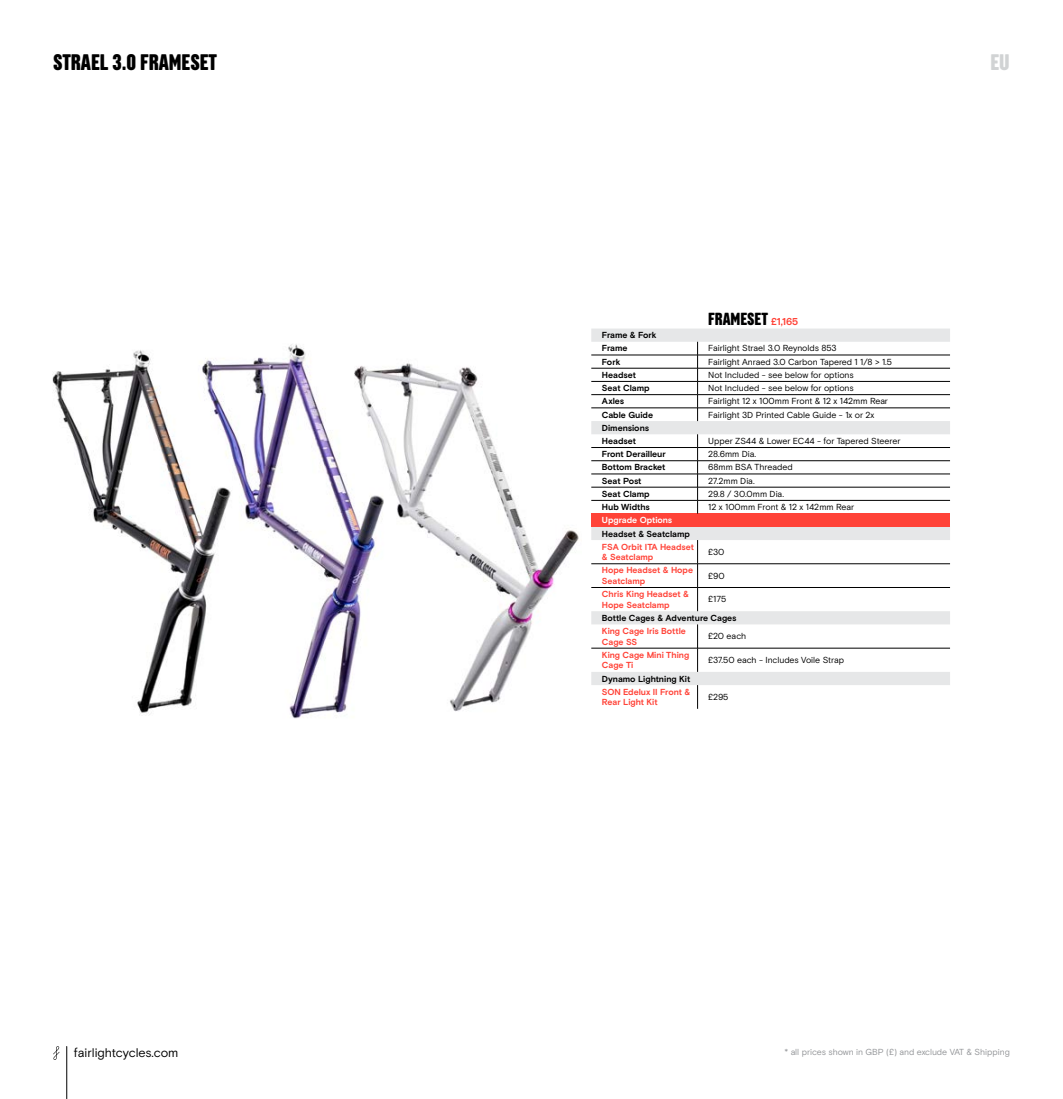
<style>
.page{position:relative;width:1063px;height:1099px;background:#fff}
.page>*{position:absolute;margin:0;border:0;box-sizing:border-box;transform-origin:0 0}
.t1{font:700 22.5px "Fairlight";color:#000}
.t2{font:700 22.5px "Fairlight";color:#d1d3d4}
.t3{font:700 17.5px "Fairlight";color:#000}
.t4{font:12.5px "Basis Grotesque";color:#000}
.t5{font:8.75px "Basis Grotesque";color:#000}
.t6{font:700 8.75px/13.2px "Basis Grotesque";letter-spacing:-.005em;color:#000}
.t7{font:700 8.75px/10.5px "Basis Grotesque";letter-spacing:-.005em;color:#ff4338}
.t8{font:8.75px "Basis Grotesque";letter-spacing:-.01em;color:#939598}
.t9{font:700 8.75px "Basis Grotesque";color:#fff}
.s1{font-family:"Basis Grotesque";font-size:10px;color:#ff4338}
</style>
<div class="page">
<svg style="left:53px;top:1046px;width:7px;height:13px"></svg>
<hr style="left:66px;top:1046px;width:1px;height:52px;background:#000">
<svg style="left:591px;top:328px;width:359px;height:357px"></svg>
<div style="left:591px;top:513px;width:359px;height:14px;background:#ff4338"></div>
<hr style="left:591px;top:355px;width:107px;height:1px;background:#000">
<hr style="left:698px;top:355px;width:252px;height:1px;background:#000">
<hr style="left:591px;top:368px;width:107px;height:1px;background:#000">
<hr style="left:698px;top:368px;width:252px;height:1px;background:#000">
<hr style="left:591px;top:381px;width:107px;height:1px;background:#000">
<hr style="left:698px;top:381px;width:252px;height:1px;background:#000">
<hr style="left:591px;top:394px;width:107px;height:1px;background:#000">
<hr style="left:698px;top:394px;width:252px;height:1px;background:#000">
<hr style="left:591px;top:407px;width:107px;height:1px;background:#000">
<hr style="left:698px;top:407px;width:252px;height:1px;background:#000">
<svg style="left:697px;top:342px;width:1px;height:79px"></svg>
<hr style="left:591px;top:447px;width:107px;height:1px;background:#000">
<hr style="left:698px;top:447px;width:252px;height:1px;background:#000">
<hr style="left:591px;top:460px;width:107px;height:1px;background:#000">
<hr style="left:698px;top:460px;width:252px;height:1px;background:#000">
<hr style="left:591px;top:473px;width:107px;height:1px;background:#000">
<hr style="left:698px;top:473px;width:252px;height:1px;background:#000">
<hr style="left:591px;top:487px;width:107px;height:1px;background:#000">
<hr style="left:698px;top:487px;width:252px;height:1px;background:#000">
<hr style="left:591px;top:500px;width:107px;height:1px;background:#000">
<hr style="left:698px;top:500px;width:252px;height:1px;background:#000">
<svg style="left:697px;top:434px;width:1px;height:79px"></svg>
<svg style="left:697px;top:540px;width:1px;height:71px"></svg>
<svg style="left:697px;top:624px;width:1px;height:48px"></svg>
<hr style="left:591px;top:563px;width:107px;height:1px;background:#000">
<hr style="left:698px;top:563px;width:252px;height:1px;background:#000">
<hr style="left:591px;top:587px;width:107px;height:1px;background:#000">
<hr style="left:698px;top:587px;width:252px;height:1px;background:#000">
<hr style="left:591px;top:648px;width:107px;height:1px;background:#000">
<hr style="left:698px;top:648px;width:252px;height:1px;background:#000">
<svg style="left:697px;top:685px;width:1px;height:23px"></svg>
<img style="left:386px;top:363px;width:193px;height:349px">
<img style="left:232px;top:344px;width:154px;height:375px">
<img style="left:52px;top:350px;width:180px;height:365px">
<h1 class="t1" style="left:53px;top:54px;width:165px">STRAEL 3.0 FRAMESET</h1>
<h3 class="t4" style="left:74px;top:1045px;width:106px">fairlightcycles.com</h3>
<h1 class="t2" style="left:990px;top:54px;width:21px">EU</h1>
<p class="t6" style="left:602px;top:328px;width:56px">Frame &amp; Fork<br>Frame</p>
<h2 class="t3" style="left:708px;top:312px;width:92px">FRAMESET <span class="s1">£1,165</span></h2>
<p class="t5" style="left:708px;top:343px;width:130px">Fairlight Strael 3.0 Reynolds 853</p>
<p class="t6" style="left:602px;top:355px;width:20px">Fork</p>
<p class="t5" style="left:708px;top:356px;width:185px">Fairlight Anraed 3.0 Carbon Tapered 1 1/8 &gt; 1.5</p>
<p class="t6" style="left:602px;top:368px;width:36px">Headset</p>
<p class="t5" style="left:708px;top:370px;width:147px">Not Included - see below for options</p>
<p class="t6" style="left:602px;top:381px;width:49px">Seat Clamp</p>
<p class="t5" style="left:708px;top:383px;width:147px">Not Included - see below for options</p>
<p class="t6" style="left:602px;top:394px;width:24px">Axles</p>
<p class="t5" style="left:708px;top:396px;width:181px">Fairlight 12 x 100mm Front &amp; 12 x 142mm Rear</p>
<p class="t6" style="left:602px;top:408px;width:53px">Cable Guide</p>
<p class="t5" style="left:708px;top:409px;width:168px">Fairlight 3D Printed Cable Guide - 1x or 2x</p>
<p class="t6" style="left:602px;top:421px;width:49px">Dimensions<br>Headset</p>
<p class="t5" style="left:708px;top:436px;width:194px">Upper ZS44 &amp; Lower EC44 - for Tapered Steerer</p>
<p class="t6" style="left:602px;top:447px;width:65px">Front Derailleur</p>
<p class="t5" style="left:708px;top:449px;width:49px">28.6mm Dia.</p>
<p class="t6" style="left:602px;top:460px;width:65px">Bottom Bracket</p>
<p class="t5" style="left:708px;top:462px;width:86px">68mm BSA Threaded</p>
<p class="t6" style="left:602px;top:474px;width:41px">Seat Post</p>
<p class="t5" style="left:708px;top:475px;width:48px">27.2mm Dia.</p>
<p class="t6" style="left:602px;top:487px;width:49px">Seat Clamp</p>
<p class="t5" style="left:708px;top:488px;width:77px">29.8 / 30.0mm Dia.</p>
<p class="t6" style="left:602px;top:500px;width:49px">Hub Widths</p>
<p class="t5" style="left:708px;top:502px;width:147px">12 x 100mm Front &amp; 12 x 142mm Rear</p>
<p class="t9" style="left:602px;top:515px;width:72px">Upgrade Options</p>
<p class="t6" style="left:602px;top:526px;width:89px">Headset &amp; Seatclamp</p>
<p class="t7" style="left:602px;top:541px;width:94px">FSA Orbit ITA Headset &amp; Seatclamp</p>
<p class="t5" style="left:708px;top:547px;width:18px">£30</p>
<p class="t7" style="left:602px;top:565px;width:93px">Hope Headset &amp; Hope<br>Seatclamp</p>
<p class="t5" style="left:708px;top:570px;width:18px">£90</p>
<p class="t7" style="left:602px;top:588px;width:89px">Chris King Headset &amp;<br>Hope Seatclamp</p>
<p class="t5" style="left:708px;top:594px;width:20px">£175</p>
<p class="t6" style="left:602px;top:611px;width:136px">Bottle Cages &amp; Adventure Cages</p>
<p class="t7" style="left:602px;top:625px;width:86px">King Cage Iris Bottle<br>Cage SS</p>
<p class="t5" style="left:708px;top:631px;width:39px">£20 each</p>
<p class="t7" style="left:602px;top:649px;width:89px">King Cage Mini Thing<br>Cage Ti</p>
<p class="t5" style="left:708px;top:655px;width:137px">£37.50 each - Includes Voile Strap</p>
<p class="t6" style="left:602px;top:671px;width:90px">Dynamo Lightning Kit</p>
<p class="t7" style="left:602px;top:686px;width:90px">SON Edelux II Front &amp;<br>Rear Light Kit</p>
<p class="t5" style="left:708px;top:692px;width:22px">£295</p>
<p class="t8" style="left:784px;top:1046px;width:227px">* all prices shown in GBP (£) and exclude VAT &amp; Shipping</p>
</div>
